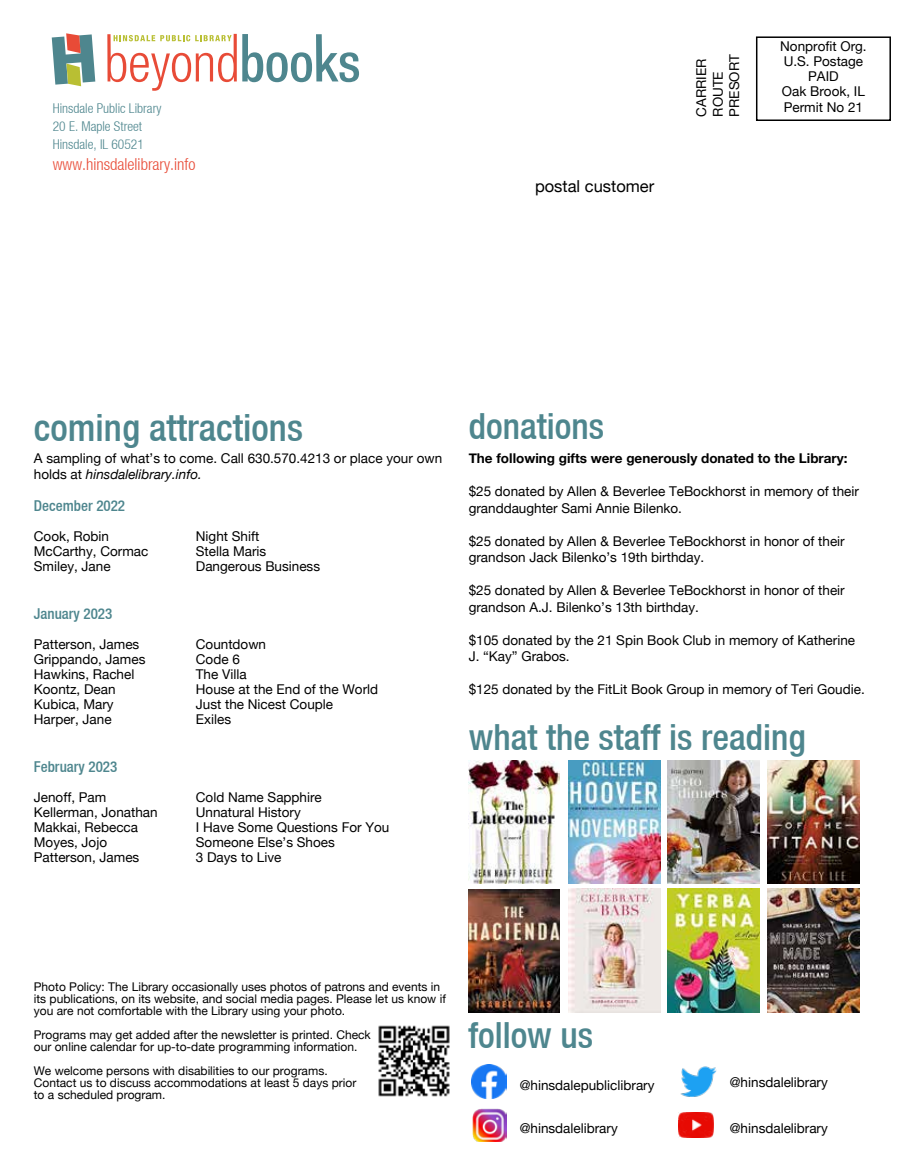
<style>
.page{position:relative;width:918px;height:1175px;background:#fff}
.page>*{position:absolute;margin:0;border:0;box-sizing:border-box;transform-origin:0 0}
.t1{font:500 condensed 37.5px "Helvetica Neue LT";color:#4e868e}
.t2{font:500 condensed 36px "Helvetica Neue LT";color:#4e868e}
.t3{font:300 condensed 16.5px "Helvetica Neue LT";color:#e84b37}
.t4{font:16.5px "Helvetica Neue";color:#000}
.t5{font:500 condensed 15px "Helvetica Neue LT";color:#4e868e}
.t6{font:13.5px/16.5px "Helvetica Neue";color:#000}
.t7{font:300 condensed 13.5px/18px "Helvetica Neue LT";color:#4e868e}
.t8{font:700 13.5px "Helvetica Neue";color:#000}
.t9{font:12px/12px "Helvetica Neue";color:#000}
.s1{font-style:italic}
</style>
<div class="page">
<svg style="left:52px;top:33px;width:43px;height:53px"></svg>
<svg style="left:107px;top:34px;width:252px;height:57px"></svg>
<div style="left:756px;top:36px;width:135px;height:85px;border:2px solid #000"></div>
<img style="left:378px;top:1025px;width:72px;height:72px">
<img style="left:473px;top:1108px;width:33px;height:33px">
<img style="left:679px;top:1112px;width:35px;height:25px">
<img style="left:680px;top:1066px;width:37px;height:30px">
<img style="left:472px;top:1064px;width:34px;height:34px">
<img style="left:468px;top:760px;width:92px;height:123px">
<img style="left:568px;top:760px;width:92px;height:123px">
<img style="left:668px;top:889px;width:92px;height:123px">
<img style="left:767px;top:760px;width:92px;height:123px">
<img style="left:468px;top:889px;width:92px;height:123px">
<img style="left:568px;top:889px;width:92px;height:123px">
<img style="left:668px;top:760px;width:92px;height:123px">
<img style="left:767px;top:889px;width:92px;height:123px">
<p class="t7" style="left:53px;top:99px;width:110px">Hinsdale Public Library<br>20 E. Maple Street<br>Hinsdale, IL 60521</p>
<p class="t3" style="left:53px;top:155px;width:144px">www.hinsdalelibrary.info</p>
<p class="t4" style="left:535px;top:177px;width:121px">postal customer</p>
<p class="t6" style="left:693px;top:117px;width:64px;rotate:-90deg">CARRIER<br>ROUTE<br>PRESORT</p>
<p class="t6" style="left:780px;top:38px;width:88px;line-height:15px;text-align:center">Nonprofit Org.<br>U.S. Postage<br>PAID<br>Oak Brook, IL</p>
<p class="t6" style="left:784px;top:99px;width:81px">Permit No 21</p>
<h1 class="t1" style="left:34px;top:405px;width:271px">coming attractions</h1>
<p class="t6" style="left:34px;top:449px;width:410px">A sampling of what’s to come. Call 630.570.4213 or place your own holds at <span class="s1">hinsdalelibrary.info.</span></p>
<p class="t5" style="left:34px;top:496px;width:93px">December 2022</p>
<p class="t6" style="left:34px;top:527px;width:77px">Cook, Robin</p>
<p class="t6" style="left:196px;top:527px;width:65px">Night Shift</p>
<p class="t6" style="left:34px;top:542px;width:116px">McCarthy, Cormac</p>
<p class="t6" style="left:196px;top:542px;width:72px">Stella Maris</p>
<p class="t6" style="left:34px;top:557px;width:78px">Smiley, Jane</p>
<p class="t6" style="left:196px;top:557px;width:126px">Dangerous Business</p>
<p class="t5" style="left:34px;top:604px;width:80px">January 2023</p>
<p class="t6" style="left:34px;top:635px;width:107px">Patterson, James</p>
<p class="t6" style="left:196px;top:635px;width:72px">Countdown</p>
<p class="t6" style="left:34px;top:650px;width:113px">Grippando, James</p>
<p class="t6" style="left:196px;top:650px;width:46px">Code 6</p>
<p class="t6" style="left:34px;top:665px;width:102px">Hawkins, Rachel</p>
<p class="t6" style="left:196px;top:665px;width:52px">The Villa</p>
<p class="t6" style="left:34px;top:680px;width:83px">Koontz, Dean</p>
<p class="t6" style="left:196px;top:680px;width:184px">House at the End of the World</p>
<p class="t6" style="left:34px;top:695px;width:81px">Kubica, Mary</p>
<p class="t6" style="left:196px;top:695px;width:139px">Just the Nicest Couple</p>
<p class="t6" style="left:34px;top:710px;width:79px">Harper, Jane</p>
<p class="t6" style="left:196px;top:710px;width:37px">Exiles</p>
<p class="t5" style="left:34px;top:757px;width:85px">February 2023</p>
<p class="t6" style="left:34px;top:788px;width:74px">Jenoff, Pam</p>
<p class="t6" style="left:196px;top:788px;width:128px">Cold Name Sapphire</p>
<p class="t6" style="left:34px;top:803px;width:125px">Kellerman, Jonathan</p>
<p class="t6" style="left:196px;top:803px;width:107px">Unnatural History</p>
<p class="t6" style="left:34px;top:818px;width:106px">Makkai, Rebecca</p>
<p class="t6" style="left:196px;top:818px;width:195px">I Have Some Questions For You</p>
<p class="t6" style="left:34px;top:833px;width:75px">Moyes, Jojo</p>
<p class="t6" style="left:196px;top:833px;width:141px">Someone Else’s Shoes</p>
<p class="t6" style="left:34px;top:848px;width:107px">Patterson, James</p>
<p class="t6" style="left:196px;top:848px;width:87px">3 Days to Live</p>
<h2 class="t2" style="left:469px;top:405px;width:137px">donations</h2>
<p class="t8" style="left:469px;top:448px;width:380px">The following gifts were generously donated to the Library:</p>
<p class="t6" style="left:469px;top:483px;width:392px">$25 donated by Allen &amp; Beverlee TeBockhorst in memory of their granddaughter Sami Annie Bilenko.</p>
<p class="t6" style="left:469px;top:532px;width:378px">$25 donated by Allen &amp; Beverlee TeBockhorst in honor of their grandson Jack Bilenko’s 19th birthday.</p>
<p class="t6" style="left:469px;top:582px;width:378px">$25 donated by Allen &amp; Beverlee TeBockhorst in honor of their grandson A.J. Bilenko’s 13th birthday.</p>
<p class="t6" style="left:469px;top:631px;width:388px">$105 donated by the 21 Spin Book Club in memory of Katherine<br>J. “Kay” Grabos.</p>
<p class="t6" style="left:469px;top:681px;width:398px">$125 donated by the FitLit Book Group in memory of Teri Goudie.</p>
<h2 class="t2" style="left:469px;top:715px;width:338px">what the staff is reading</h2>
<p class="t9" style="left:34px;top:980px;width:414px">Photo Policy: The Library occasionally uses photos of patrons and events in its publications, on its website, and social media pages. Please let us know if you are not comfortable with the Library using your photo.</p>
<p class="t9" style="left:34px;top:1028px;width:338px">Programs may get added after the newsletter is printed. Check our online calendar for up-to-date programming information.</p>
<p class="t9" style="left:34px;top:1064px;width:324px">We welcome persons with disabilities to our programs.<br>Contact us to discuss accommodations at least 5 days prior to a scheduled program.</p>
<h2 class="t2" style="left:468px;top:1013px;width:127px">follow us</h2>
<p class="t6" style="left:520px;top:1076px;width:136px">@hinsdalepubliclibrary</p>
<p class="t6" style="left:730px;top:1074px;width:100px">@hinsdalelibrary</p>
<p class="t6" style="left:520px;top:1119px;width:100px">@hinsdalelibrary</p>
<p class="t6" style="left:730px;top:1119px;width:100px">@hinsdalelibrary</p>
</div>
